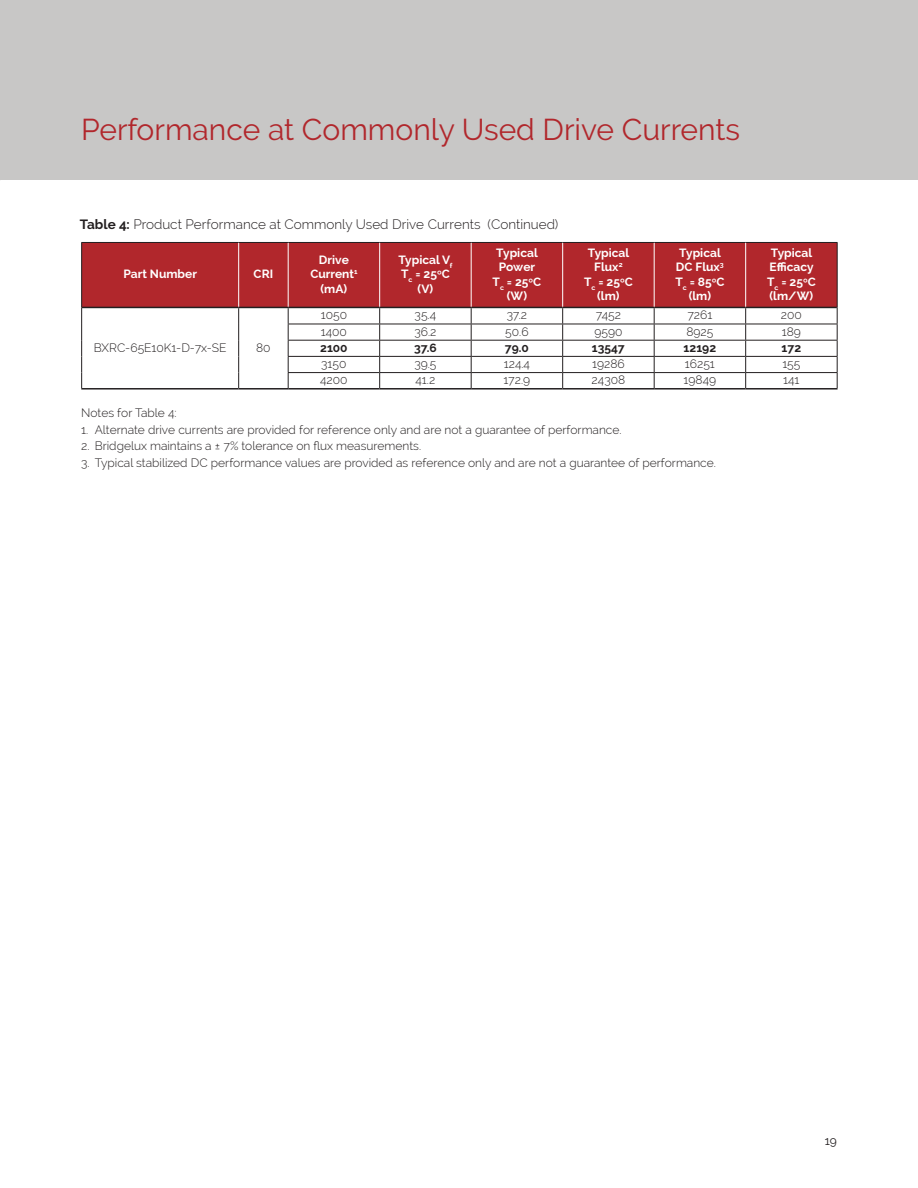
<style>
.page{position:relative;width:918px;height:1188px;background:#fff}
.page>*{position:absolute;margin:0;border:0;box-sizing:border-box;transform-origin:0 0}
.section_header{font:30px "Raleway";color:#b1272c}
.main_text_block{font:300 13.5px "Raleway";color:#231f20}
.main_text_block-2{font:300 12px "Raleway";color:#231f20}
.t1{font:700 12px/14.4px "Raleway";color:#fff;text-align:center}
.t2{font:700 12px "Raleway";color:#231f20}
.t3{font:12px "Raleway";color:#231f20}
.s1{font-weight:700}
.s2{font-weight:600;font-size:10.5px}
</style>
<div class="page">
<div style="left:0;top:0;width:918px;height:180px;background:#c8c7c6"></div>
<div style="left:82px;top:243px;width:755px;height:64px;background:#b1272c"></div>
<hr style="left:81px;top:242px;width:158px;height:1px;background:#231f20">
<hr style="left:81px;top:243px;width:1px;height:64px;background:#231f20">
<hr style="left:239px;top:242px;width:49px;height:1px;background:#231f20">
<hr style="left:288px;top:242px;width:92px;height:1px;background:#231f20">
<hr style="left:380px;top:242px;width:91px;height:1px;background:#231f20">
<hr style="left:471px;top:242px;width:92px;height:1px;background:#231f20">
<hr style="left:563px;top:242px;width:91px;height:1px;background:#231f20">
<hr style="left:654px;top:242px;width:92px;height:1px;background:#231f20">
<hr style="left:746px;top:242px;width:92px;height:1px;background:#231f20">
<hr style="left:837px;top:243px;width:1px;height:64px;background:#231f20">
<hr style="left:288px;top:324px;width:92px;height:1px;background:#231f20">
<hr style="left:380px;top:324px;width:91px;height:1px;background:#231f20">
<hr style="left:471px;top:324px;width:92px;height:1px;background:#231f20">
<hr style="left:563px;top:324px;width:91px;height:1px;background:#231f20">
<hr style="left:654px;top:324px;width:92px;height:1px;background:#231f20">
<hr style="left:746px;top:324px;width:92px;height:1px;background:#231f20">
<hr style="left:288px;top:340px;width:92px;height:1px;background:#231f20">
<hr style="left:380px;top:340px;width:91px;height:1px;background:#231f20">
<hr style="left:471px;top:340px;width:92px;height:1px;background:#231f20">
<hr style="left:563px;top:340px;width:91px;height:1px;background:#231f20">
<hr style="left:654px;top:340px;width:92px;height:1px;background:#231f20">
<hr style="left:746px;top:340px;width:92px;height:1px;background:#231f20">
<hr style="left:288px;top:356px;width:92px;height:1px;background:#231f20">
<hr style="left:380px;top:356px;width:91px;height:1px;background:#231f20">
<hr style="left:471px;top:356px;width:92px;height:1px;background:#231f20">
<hr style="left:563px;top:356px;width:91px;height:1px;background:#231f20">
<hr style="left:654px;top:356px;width:92px;height:1px;background:#231f20">
<hr style="left:746px;top:356px;width:92px;height:1px;background:#231f20">
<svg style="left:81px;top:307px;width:1px;height:81px"></svg>
<svg style="left:238px;top:308px;width:1px;height:80px"></svg>
<hr style="left:288px;top:372px;width:92px;height:1px;background:#231f20">
<svg style="left:288px;top:308px;width:1px;height:80px"></svg>
<hr style="left:380px;top:372px;width:91px;height:1px;background:#231f20">
<svg style="left:379px;top:308px;width:1px;height:80px"></svg>
<hr style="left:471px;top:372px;width:92px;height:1px;background:#231f20">
<svg style="left:471px;top:308px;width:1px;height:80px"></svg>
<hr style="left:563px;top:372px;width:91px;height:1px;background:#231f20">
<svg style="left:562px;top:308px;width:1px;height:80px"></svg>
<hr style="left:654px;top:372px;width:92px;height:1px;background:#231f20">
<svg style="left:654px;top:308px;width:1px;height:80px"></svg>
<hr style="left:746px;top:372px;width:92px;height:1px;background:#231f20">
<svg style="left:745px;top:308px;width:1px;height:80px"></svg>
<svg style="left:837px;top:307px;width:1px;height:81px"></svg>
<hr style="left:288px;top:307px;width:92px;height:1px;background:#231f20">
<hr style="left:380px;top:307px;width:91px;height:1px;background:#231f20">
<hr style="left:471px;top:307px;width:92px;height:1px;background:#231f20">
<hr style="left:563px;top:307px;width:91px;height:1px;background:#231f20">
<hr style="left:654px;top:307px;width:92px;height:1px;background:#231f20">
<hr style="left:746px;top:307px;width:91px;height:1px;background:#231f20">
<hr style="left:288px;top:388px;width:92px;height:2px;background:#231f20">
<hr style="left:380px;top:388px;width:91px;height:2px;background:#231f20">
<hr style="left:471px;top:388px;width:92px;height:2px;background:#231f20">
<hr style="left:563px;top:388px;width:91px;height:2px;background:#231f20">
<hr style="left:654px;top:388px;width:92px;height:2px;background:#231f20">
<hr style="left:746px;top:388px;width:92px;height:2px;background:#231f20">
<hr style="left:82px;top:307px;width:157px;height:1px;background:#231f20">
<hr style="left:239px;top:307px;width:49px;height:1px;background:#231f20">
<hr style="left:81px;top:388px;width:158px;height:2px;background:#231f20">
<hr style="left:239px;top:388px;width:49px;height:2px;background:#231f20">
<hr style="left:238px;top:243px;width:1px;height:64px;background:#fff">
<hr style="left:288px;top:243px;width:1px;height:64px;background:#fff">
<hr style="left:379px;top:243px;width:1px;height:64px;background:#fff">
<hr style="left:471px;top:243px;width:1px;height:64px;background:#fff">
<hr style="left:562px;top:243px;width:1px;height:64px;background:#fff">
<hr style="left:654px;top:243px;width:1px;height:64px;background:#fff">
<hr style="left:745px;top:243px;width:1px;height:64px;background:#fff">
<p class="section_header" style="left:81px;top:112px;width:661px">Performance at Commonly Used Drive Currents</p>
<p class="main_text_block" style="left:80px;top:216px;width:480px"><span class="s1">Table 4:</span> Product Performance at Commonly Used Drive Currents (Continued)</p>
<p class="t1" style="left:124px;top:267px;width:75px">Part Number</p>
<p class="t1" style="left:254px;top:267px;width:21px">CRI</p>
<p class="t1" style="left:493px;top:245px;width:50px">Typical<br>Power<br>T<sub>c</sub> = 25<span class="s2">º</span>C</p>
<p class="t1" style="left:507px;top:289px;width:22px">(W)</p>
<p class="t1" style="left:310px;top:253px;width:49px">Drive<br>Current<sup>1</sup></p>
<p class="t1" style="left:321px;top:281px;width:28px">(mA)</p>
<p class="t1" style="left:398px;top:253px;width:56px;text-align:left">Typical V<sub>f<br></sub>T<sub>c</sub> = 25<span class="s2">º</span>C</p>
<p class="t1" style="left:418px;top:281px;width:17px">(V)</p>
<p class="t1" style="left:584px;top:245px;width:50px">Typical<br>Flux<sup>2<br></sup>T<sub>c</sub> = 25<span class="s2">º</span>C</p>
<p class="t1" style="left:597px;top:289px;width:24px">(lm)</p>
<p class="t1" style="left:675px;top:245px;width:50px">Typical<br>DC Flux<sup>3<br></sup>T<sub>c</sub> = 85<span class="s2">º</span>C</p>
<p class="t1" style="left:689px;top:289px;width:24px">(lm)</p>
<p class="t1" style="left:767px;top:245px;width:50px">Typical<br>Efficacy<br>T<sub>c</sub> = 25<span class="s2">º</span>C</p>
<p class="t1" style="left:770px;top:289px;width:45px">(lm/W)</p>
<p class="main_text_block-2" style="left:94px;top:341px;width:134px">BXRC-65E10K1-D-7x-SE</p>
<p class="main_text_block-2" style="left:256px;top:341px;width:16px">80</p>
<p class="main_text_block-2" style="left:321px;top:308px;width:28px">1050</p>
<p class="main_text_block-2" style="left:415px;top:308px;width:23px">35.4</p>
<p class="main_text_block-2" style="left:507px;top:308px;width:22px">37.2</p>
<p class="main_text_block-2" style="left:596px;top:308px;width:27px">7452</p>
<p class="main_text_block-2" style="left:687px;top:308px;width:26px">7261</p>
<p class="main_text_block-2" style="left:781px;top:308px;width:23px">200</p>
<p class="main_text_block-2" style="left:321px;top:324px;width:28px">1400</p>
<p class="main_text_block-2" style="left:414px;top:324px;width:24px">36.2</p>
<p class="main_text_block-2" style="left:505px;top:324px;width:25px">50.6</p>
<p class="main_text_block-2" style="left:594px;top:324px;width:30px">9590</p>
<p class="main_text_block-2" style="left:686px;top:324px;width:29px">8925</p>
<p class="main_text_block-2" style="left:782px;top:324px;width:21px">189</p>
<p class="t2" style="left:320px;top:341px;width:29px">2100</p>
<p class="t2" style="left:414px;top:341px;width:24px">37.6</p>
<p class="t2" style="left:505px;top:341px;width:26px">79.0</p>
<p class="t2" style="left:592px;top:341px;width:34px">13547</p>
<p class="t2" style="left:684px;top:341px;width:34px">12192</p>
<p class="t2" style="left:782px;top:341px;width:21px">172</p>
<p class="main_text_block-2" style="left:321px;top:357px;width:27px">3150</p>
<p class="main_text_block-2" style="left:414px;top:357px;width:24px">39.5</p>
<p class="main_text_block-2" style="left:504px;top:357px;width:28px">124.4</p>
<p class="main_text_block-2" style="left:592px;top:357px;width:34px">19286</p>
<p class="main_text_block-2" style="left:685px;top:357px;width:31px">16251</p>
<p class="main_text_block-2" style="left:782px;top:357px;width:20px">155</p>
<p class="main_text_block-2" style="left:320px;top:373px;width:29px">4200</p>
<p class="main_text_block-2" style="left:416px;top:373px;width:21px">41.2</p>
<p class="main_text_block-2" style="left:504px;top:373px;width:28px">172.9</p>
<p class="main_text_block-2" style="left:592px;top:373px;width:35px">24308</p>
<p class="main_text_block-2" style="left:684px;top:373px;width:34px">19849</p>
<p class="main_text_block-2" style="left:783px;top:373px;width:18px">141</p>
<p class="main_text_block-2" style="left:81px;top:406px;width:97px">Notes for Table 4:</p>
<p class="main_text_block-2" style="left:81px;top:422px;width:542px">1. Alternate drive currents are provided for reference only and are not a guarantee of performance.</p>
<p class="main_text_block-2" style="left:81px;top:439px;width:341px">2. Bridgelux maintains a ± 7% tolerance on flux measurements.</p>
<p class="main_text_block-2" style="left:81px;top:455px;width:636px">3. Typical stabilized DC performance values are provided as reference only and are not a guarantee of performance.</p>
<p class="t3" style="left:825px;top:1134px;width:14px">19</p>
</div>
